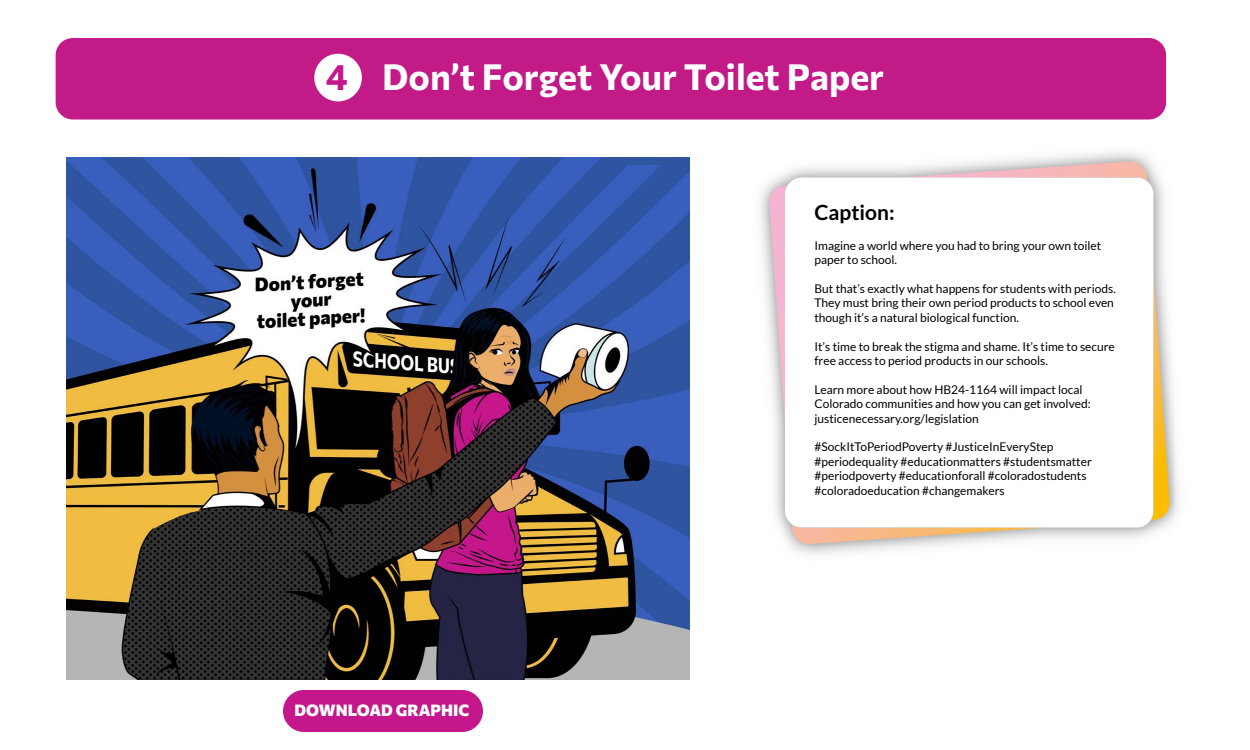
<style>
.page{position:relative;width:1250px;height:750px;background:#fff}
.page>*{position:absolute;margin:0;border:0;box-sizing:border-box;transform-origin:0 0}
.t1{font:700 36px "Commissioner";color:#fff}
.t2{font:700 21px "Lato";color:#000}
.t3{font:800 16px "Commissioner";color:#fff}
.t4{font:12px/14.4px "Lato";color:#000}
.s1{color:#c4178c}
</style>
<div class="page">
<img style="left:760px;top:152px;width:419px;height:402px">
<svg style="left:1153px;top:273px;width:17px;height:247px;background:#e9ca7f"></svg>
<svg style="left:901px;top:162px;width:246px;height:15px;background:#e9c8c7"></svg>
<svg style="left:792px;top:528px;width:253px;height:17px;background:#e9cab2"></svg>
<svg style="left:769px;top:185px;width:16px;height:239px;background:#e8c8d5"></svg>
<svg style="left:785px;top:177px;width:368px;height:351px"></svg>
<img style="left:66px;top:157px;width:624px;height:522px">
<div style="left:56px;top:38px;width:1110px;height:82px;background:#c21a87;border-radius:17px"></div>
<div style="left:283px;top:690px;width:200px;height:42px;background:#c4178c;border-radius:21px"></div>
<div style="left:314px;top:54px;width:48px;height:47px;background:#fff;border-radius:50%"></div>
<h1 class="t1" style="left:326px;top:47px;width:560px"><span class="s1">4</span> Don’t Forget Your Toilet Paper</h1>
<h3 class="t3" style="left:295px;top:697px;width:176px">DOWNLOAD GRAPHIC</h3>
<h2 class="t2" style="left:814px;top:201px;width:82px">Caption:</h2>
<p class="t4" style="left:814px;top:238px;width:288px">Imagine a world where you had to bring your own toilet paper to school.</p>
<p class="t4" style="left:814px;top:281px;width:303px">But that’s exactly what happens for students with periods.<br>They must bring their own period products to school even though it’s a natural biological function.</p>
<p class="t4" style="left:814px;top:339px;width:302px">It’s time to break the stigma and shame. It’s time to secure free access to period products in our schools.</p>
<p class="t4" style="left:814px;top:382px;width:278px">Learn more about how HB24-1164 will impact local<br>Colorado communities and how you can get involved: justicenecessary.org/legislation</p>
<p class="t4" style="left:814px;top:440px;width:279px">#SockItToPeriodPoverty #JusticeInEveryStep #periodequality #educationmatters #studentsmatter #periodpoverty #educationforall #coloradostudents #coloradoeducation #changemakers</p>
</div>
